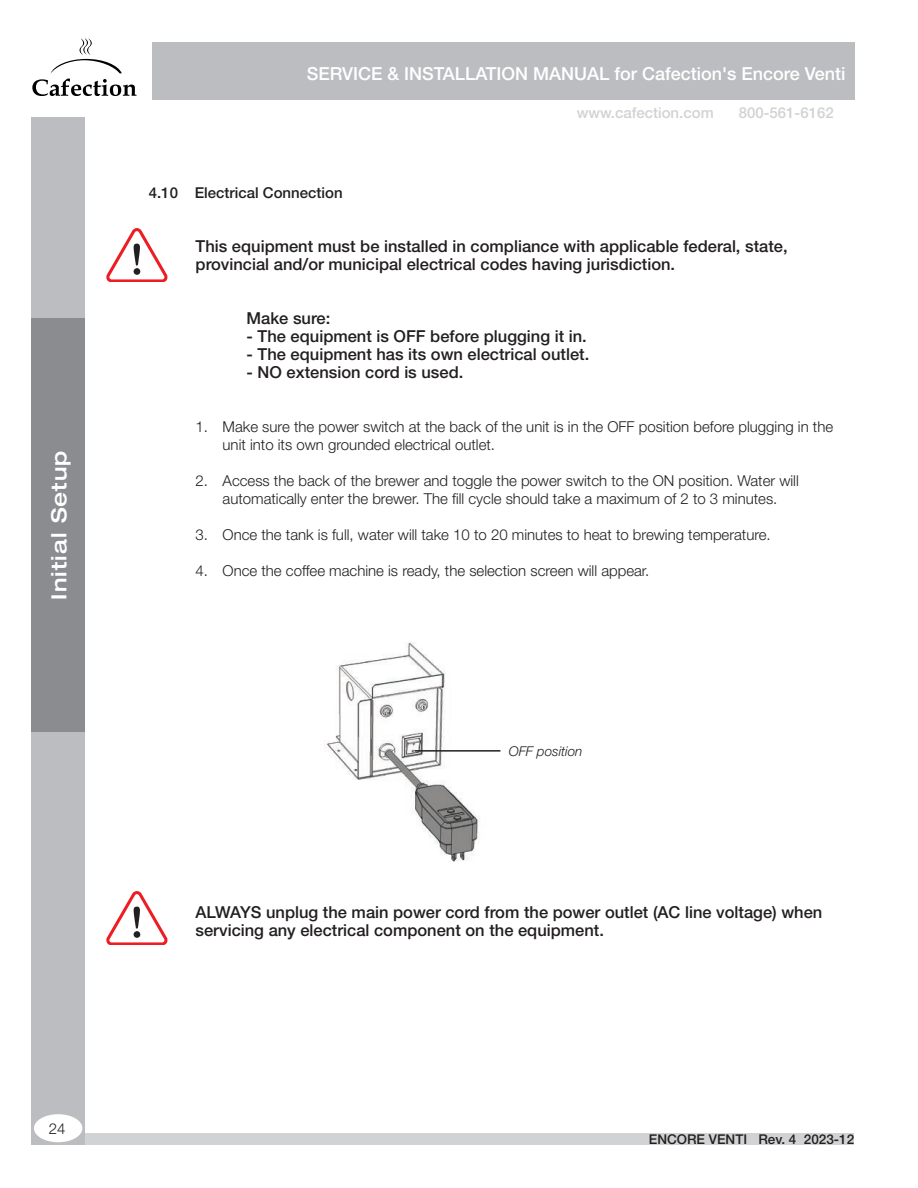
<style>
.page{position:relative;width:918px;height:1188px;background:#fff}
.page>*{position:absolute;margin:0;border:0;box-sizing:border-box;transform-origin:0 0}
.t1{font:500 expanded 21px "Helvetica Neue LT Pro";letter-spacing:.05em;color:#fff}
.t2{font:500 18px "Helvetica Neue LT Pro";color:#fff}
.t3{font:500 16.5px/18px "Helvetica Neue LT Pro";color:#231f20}
.t4{font:300 15px/18px "Helvetica Neue LT Pro";color:#231f20}
.t5{font:500 15px "Helvetica Neue LT Pro";color:#d1d2d4}
.t6{font:500 15px "Helvetica Neue LT Pro";color:#231f20}
.t7{font:500 13.5px "Helvetica Neue LT Pro";color:#231f20}
.t8{font:italic 300 13.5px "Helvetica Neue LT Pro";color:#231f20}
</style>
<div class="page">
<div style="left:43px;top:1133px;width:811px;height:12px;background:#d1d2d4"></div>
<div style="left:152px;top:43px;width:702px;height:57px;background:#bcbdc0"></div>
<div style="left:31px;top:118px;width:53px;height:1027px;background:#bcbdc0"></div>
<div style="left:31px;top:318px;width:53px;height:414px;background:#8a8c8f"></div>
<div style="left:34px;top:1114px;width:48px;height:28px;background:#fff;border-radius:50%"></div>
<svg style="left:32px;top:38px;width:105px;height:58px"></svg>
<svg style="left:106px;top:228px;width:62px;height:54px"></svg>
<svg style="left:106px;top:891px;width:62px;height:54px"></svg>
<img style="left:324px;top:642px;width:156px;height:220px">
<hr style="left:415px;top:750px;width:85px;height:2px;background:#231f20">
<h1 class="t1" style="left:46px;top:600px;width:151px;rotate:-90deg">Initial Setup</h1>
<p class="t4" style="left:49px;top:1119px;width:18px">24</p>
<p class="t2" style="left:307px;top:63px;width:540px">SERVICE &amp; INSTALLATION MANUAL for Cafection's Encore Venti</p>
<p class="t6" style="left:149px;top:184px;width:195px">4.10 Electrical Connection</p>
<p class="t5" style="left:577px;top:104px;width:139px">www.cafection.com</p>
<p class="t5" style="left:739px;top:104px;width:97px">800-561-6162</p>
<p class="t3" style="left:196px;top:237px;width:594px">This equipment must be installed in compliance with applicable federal, state, provincial and/or municipal electrical codes having jurisdiction.</p>
<p class="t3" style="left:247px;top:309px;width:85px">Make sure:</p>
<p class="t3" style="left:247px;top:327px;width:342px">- The equipment is OFF before plugging it in.</p>
<p class="t3" style="left:247px;top:345px;width:344px">- The equipment has its own electrical outlet.</p>
<p class="t3" style="left:247px;top:363px;width:218px">- NO extension cord is used.</p>
<p class="t4" style="left:223px;top:417px;width:612px;text-indent:-27px">1. Make sure the power switch at the back of the unit is in the OFF position before plugging in the unit into its own grounded electrical outlet.</p>
<p class="t4" style="left:196px;top:471px;width:605px;text-align:center">2. Access the back of the brewer and toggle the power switch to the ON position. Water will automatically enter the brewer. The fill cycle should take a maximum of 2 to 3 minutes.</p>
<p class="t4" style="left:196px;top:525px;width:577px">3. Once the tank is full, water will take 10 to 20 minutes to heat to brewing temperature.</p>
<p class="t4" style="left:196px;top:561px;width:455px">4. Once the coffee machine is ready, the selection screen will appear.</p>
<p class="t8" style="left:509px;top:743px;width:75px">OFF position</p>
<p class="t3" style="left:196px;top:903px;width:628px">ALWAYS unplug the main power cord from the power outlet (AC line voltage) when servicing any electrical component on the equipment.</p>
<p class="t7" style="left:649px;top:1131px;width:207px">ENCORE VENTI Rev. 4 2023-12</p>
</div>
